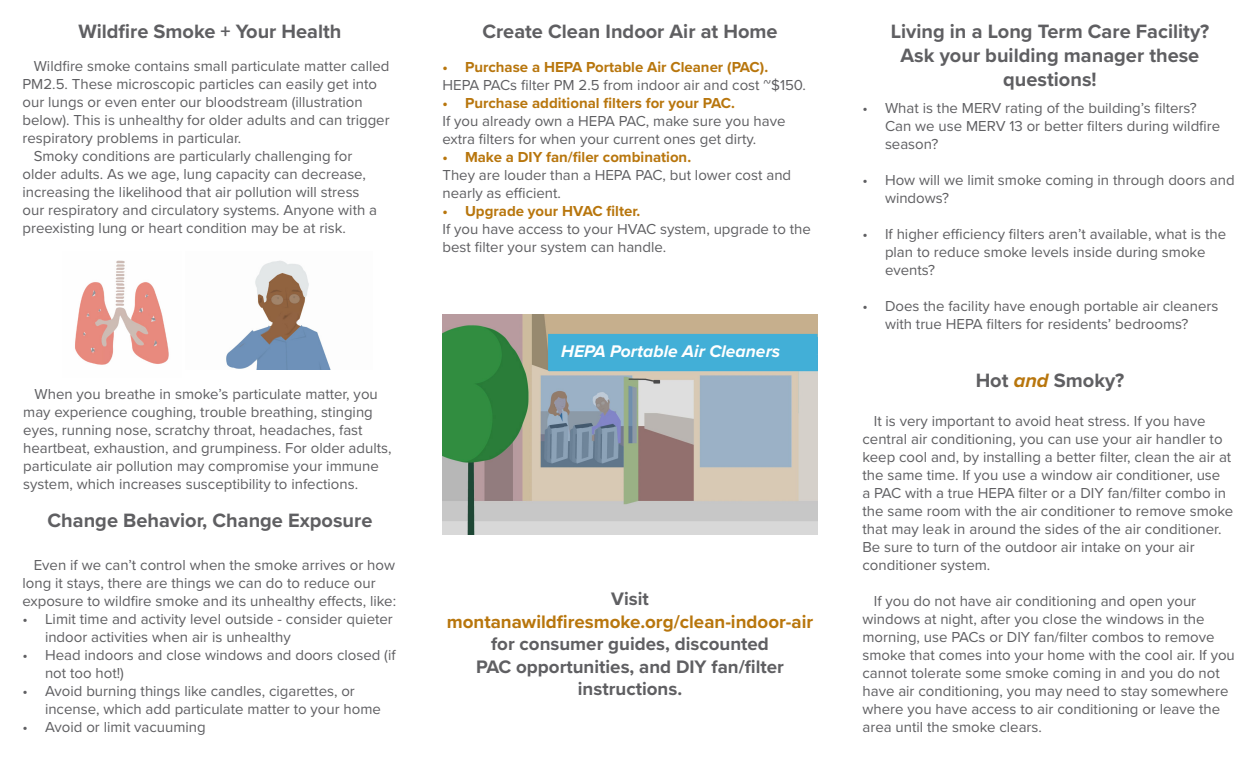
<style>
.page{position:relative;width:1260px;height:765px;background:#fff}
.page>*{position:absolute;margin:0;border:0;box-sizing:border-box;transform-origin:0 0}
.t1{font:700 20px "Proxima Nova";color:#5f5f62}
.Body{font:700 18.75px/22.5px "Proxima Nova";color:#5f5f62;text-align:center}
.Body-2{font:700 18.75px "Proxima Nova";color:#b8760d}
.Body-3{font:italic 700 17.5px "Proxima Nova";color:#fff}
.Body-4{font:15px/18px "Proxima Nova";color:#5f5f62}
.t2{font:700 15px "Proxima Nova";color:#b8760d}
.s1{font-style:italic;color:#b8760d}
</style>
<div class="page">
<img style="left:442px;top:315px;width:376px;height:219px">
<img style="left:75px;top:260px;width:94px;height:105px">
<div style="left:548px;top:334px;width:270px;height:37px;background:#42afd7"></div>
<img style="left:226px;top:260px;width:105px;height:110px">
<p class="t1" style="left:78px;top:17px;width:265px">Wildfire Smoke + Your Health</p>
<p class="t1" style="left:482px;top:17px;width:297px">Create Clean Indoor Air at Home</p>
<p class="Body-4" style="left:22px;top:57px;width:369px;text-indent:11px">Wildfire smoke contains small particulate matter called PM2.5. These microscopic particles can easily get into our lungs or even enter our bloodstream (illustration below). This is unhealthy for older adults and can trigger respiratory problems in particular.</p>
<p class="Body-4" style="left:22px;top:147px;width:356px;text-indent:11px">Smoky conditions are particularly challenging for older adults. As we age, lung capacity can decrease, increasing the likelihood that air pollution will stress our respiratory and circulatory systems. Anyone with a preexisting lung or heart condition may be at risk.</p>
<p class="t2" style="left:442px;top:56px;width:327px">• Purchase a HEPA Portable Air Cleaner (PAC).</p>
<p class="Body-4" style="left:442px;top:76px;width:365px">HEPA PACs filter PM 2.5 from indoor air and cost ~$150.</p>
<p class="t2" style="left:442px;top:92px;width:294px">• Purchase additional filters for your PAC.</p>
<p class="Body-4" style="left:442px;top:112px;width:344px">If you already own a HEPA PAC, make sure you have extra filters for when your current ones get dirty.</p>
<p class="t2" style="left:442px;top:146px;width:250px">• Make a DIY fan/filer combination.</p>
<p class="Body-4" style="left:442px;top:166px;width:350px">They are louder than a HEPA PAC, but lower cost and nearly as efficient.</p>
<p class="t2" style="left:442px;top:200px;width:199px">• Upgrade your HVAC filter.</p>
<p class="Body-4" style="left:442px;top:220px;width:370px">If you have access to your HVAC system, upgrade to the best filter your system can handle.</p>
<p class="Body-4" style="left:23px;top:384px;width:370px;text-indent:11px">When you breathe in smoke’s particulate matter, you may experience coughing, trouble breathing, stinging eyes, running nose, scratchy throat, headaches, fast heartbeat, exhaustion, and grumpiness. For older adults, particulate air pollution may compromise your immune system, which increases susceptibility to infections.</p>
<p class="t1" style="left:48px;top:505px;width:326px">Change Behavior, Change Exposure</p>
<p class="Body-4" style="left:22px;top:555px;width:375px;text-indent:11px">Even if we can’t control when the smoke arrives or how long it stays, there are things we can do to reduce our exposure to wildfire smoke and its unhealthy effects, like:</p>
<p class="Body-4" style="left:45px;top:609px;width:349px;text-indent:-22px">• Limit time and activity level outside - consider quieter indoor activities when air is unhealthy</p>
<p class="Body-4" style="left:45px;top:645px;width:352px;text-indent:-22px">• Head indoors and close windows and doors closed (if not too hot!)</p>
<p class="Body-4" style="left:45px;top:681px;width:338px;text-indent:-22px">• Avoid burning things like candles, cigarettes, or incense, which add particulate matter to your home</p>
<p class="Body-4" style="left:22px;top:717px;width:185px">• Avoid or limit vacuuming</p>
<p class="Body-3" style="left:561px;top:338px;width:221px">HEPA Portable Air Cleaners</p>
<p class="Body" style="left:611px;top:587px;width:39px">Visit</p>
<p class="Body-2" style="left:447px;top:608px;width:368px">montanawildfiresmoke.org/clean-indoor-air</p>
<p class="Body" style="left:476px;top:632px;width:309px">for consumer guides, discounted<br>PAC opportunities, and DIY fan/filter instructions.</p>
<p class="t1" style="left:891px;top:17px;width:320px">Living in a Long Term Care Facility?</p>
<p class="t1" style="left:901px;top:41px;width:300px">Ask your building manager these</p>
<p class="t1" style="left:1003px;top:65px;width:95px">questions!</p>
<p class="Body-4" style="left:885px;top:98px;width:337px;text-indent:-22px">• What is the MERV rating of the building’s filters?<br>Can we use MERV 13 or better filters during wildfire season?</p>
<p class="Body-4" style="left:885px;top:170px;width:351px;text-indent:-22px">• How will we limit smoke coming in through doors and windows?</p>
<p class="Body-4" style="left:885px;top:224px;width:343px;text-indent:-22px">• If higher efficiency filters aren’t available, what is the plan to reduce smoke levels inside during smoke events?</p>
<p class="Body-4" style="left:862px;top:296px;width:358px;text-align:center">• Does the facility have enough portable air cleaners with true HEPA filters for residents’ bedrooms?</p>
<p class="t1" style="left:976px;top:365px;width:150px">Hot <span class="s1">and</span> Smoky?</p>
<p class="Body-4" style="left:862px;top:411px;width:372px;text-indent:11px">It is very important to avoid heat stress. If you have central air conditioning, you can use your air handler to keep cool and, by installing a better filter, clean the air at the same time. If you use a window air conditioner, use<br>a PAC with a true HEPA filter or a DIY fan/filter combo in the same room with the air conditioner to remove smoke that may leak in around the sides of the air conditioner.<br>Be sure to turn of the outdoor air intake on your air conditioner system.</p>
<p class="Body-4" style="left:862px;top:591px;width:374px;text-indent:11px">If you do not have air conditioning and open your windows at night, after you close the windows in the morning, use PACs or DIY fan/filter combos to remove smoke that comes into your home with the cool air. If you cannot tolerate some smoke coming in and you do not have air conditioning, you may need to stay somewhere where you have access to air conditioning or leave the area until the smoke clears.</p>
</div>
